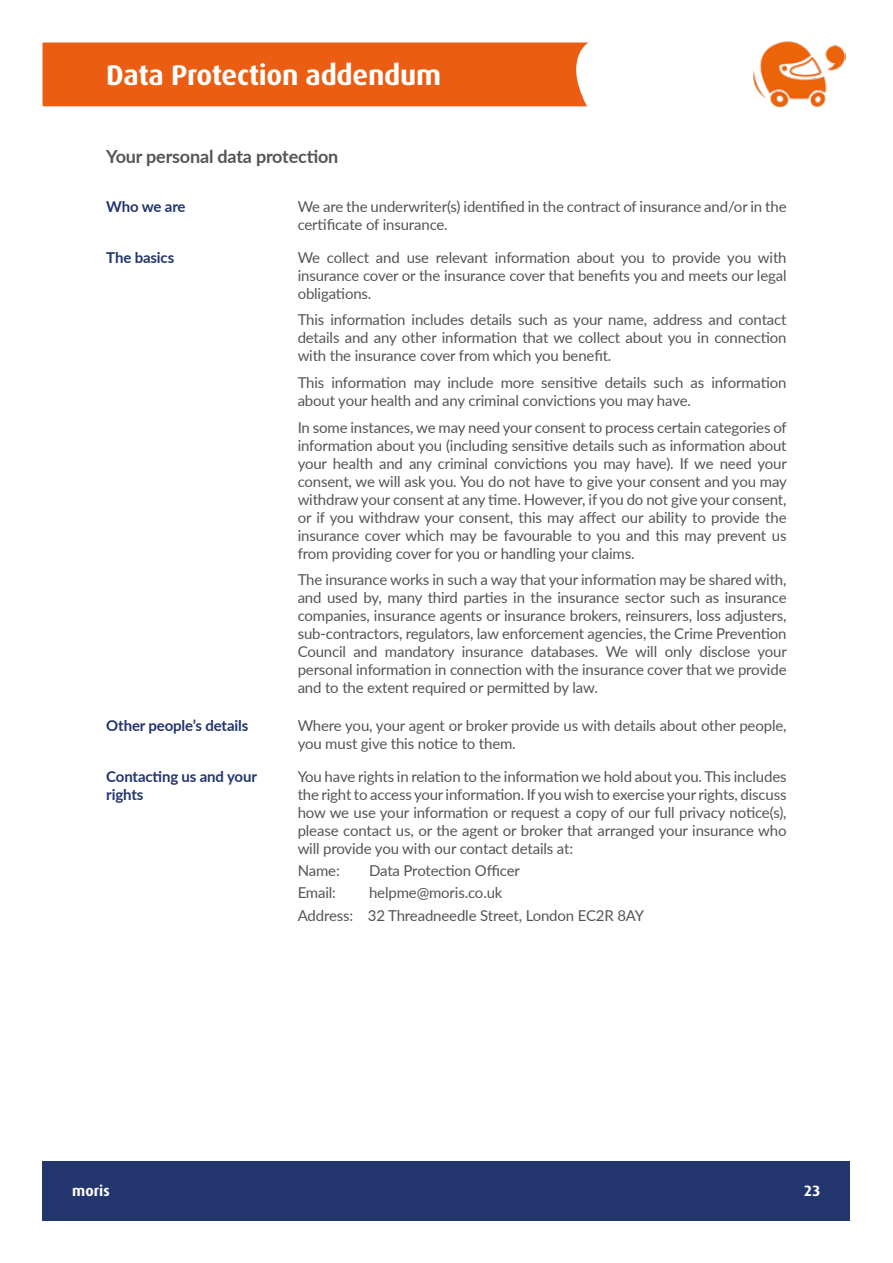
<style>
.page{position:relative;width:893px;height:1263px;background:#fff}
.page>*{position:absolute;margin:0;border:0;box-sizing:border-box;transform-origin:0 0}
.t1{font:700 28.5px "Dax";letter-spacing:-.01em;color:#fff}
.t2{font:700 18px "Lato";letter-spacing:-.01em;color:#575452}
.t3{font:15px/18px "Lato";letter-spacing:-.01em;color:#575452;text-align:justify}
.t4{font:700 15px/18px "Lato";letter-spacing:-.01em;color:#22356d}
.t5{font:700 15px "Dax";color:#fff}
</style>
<div class="page">
<div style="left:43px;top:1161px;width:807px;height:59px;background:#22356d"></div>
<img style="left:753px;top:41px;width:92px;height:66px">
<div style="left:43px;top:42px;width:546px;height:65px;background:#eb5d12"></div>
<h1 class="t1" style="left:106px;top:59px;width:336px">Data Protection addendum</h1>
<p class="t2" style="left:106px;top:144px;width:234px">Your personal data protection</p>
<p class="t4" style="left:106px;top:197px;width:81px">Who we are</p>
<p class="t3" style="left:298px;top:197px;width:490px">We are the underwriter(s) identified in the contract of insurance and/or in the certificate of insurance.</p>
<p class="t4" style="left:106px;top:248px;width:69px">The basics</p>
<p class="t3" style="left:298px;top:248px;width:490px">We collect and use relevant information about you to provide you with insurance cover or the insurance cover that benefits you and meets our legal obligations.</p>
<p class="t3" style="left:298px;top:310px;width:490px">This information includes details such as your name, address and contact details and any other information that we collect about you in connection with the insurance cover from which you benefit.</p>
<p class="t3" style="left:298px;top:373px;width:490px">This information may include more sensitive details such as information about your health and any criminal convictions you may have.</p>
<p class="t3" style="left:298px;top:417px;width:491px">In some instances, we may need your consent to process certain categories of information about you (including sensitive details such as information about your health and any criminal convictions you may have). If we need your consent, we will ask you. You do not have to give your consent and you may withdraw your consent at any time. However, if you do not give your consent, or if you withdraw your consent, this may affect our ability to provide the insurance cover which may be favourable to you and this may prevent us from providing cover for you or handling your claims.</p>
<p class="t3" style="left:298px;top:570px;width:491px">The insurance works in such a way that your information may be shared with, and used by, many third parties in the insurance sector such as insurance companies, insurance agents or insurance brokers, reinsurers, loss adjusters, sub-contractors, regulators, law enforcement agencies, the Crime Prevention Council and mandatory insurance databases. We will only disclose your personal information in connection with the insurance cover that we provide and to the extent required or permitted by law.</p>
<p class="t4" style="left:106px;top:716px;width:144px">Other people’s details</p>
<p class="t3" style="left:298px;top:716px;width:490px">Where you, your agent or broker provide us with details about other people, you must give this notice to them.</p>
<p class="t4" style="left:106px;top:767px;width:152px">Contacting us and your rights</p>
<p class="t3" style="left:298px;top:767px;width:490px">You have rights in relation to the information we hold about you. This includes the right to access your information. If you wish to exercise your rights, discuss how we use your information or request a copy of our full privacy notice(s), please contact us, or the agent or broker that arranged your insurance who will provide you with our contact details at:</p>
<p class="t3" style="left:298px;top:861px;width:44px">Name:</p>
<p class="t3" style="left:369px;top:861px;width:152px">Data Protection Officer</p>
<p class="t3" style="left:298px;top:883px;width:40px">Email:</p>
<p class="t3" style="left:298px;top:881px;width:348px;line-height:22.2px;text-indent:71px">helpme@moris.co.uk<br>Address: 32 Threadneedle Street, London EC2R 8AY</p>
<p class="t5" style="left:72px;top:1183px;width:39px">moris</p>
<p class="t5" style="left:804px;top:1183px;width:18px">23</p>
</div>
